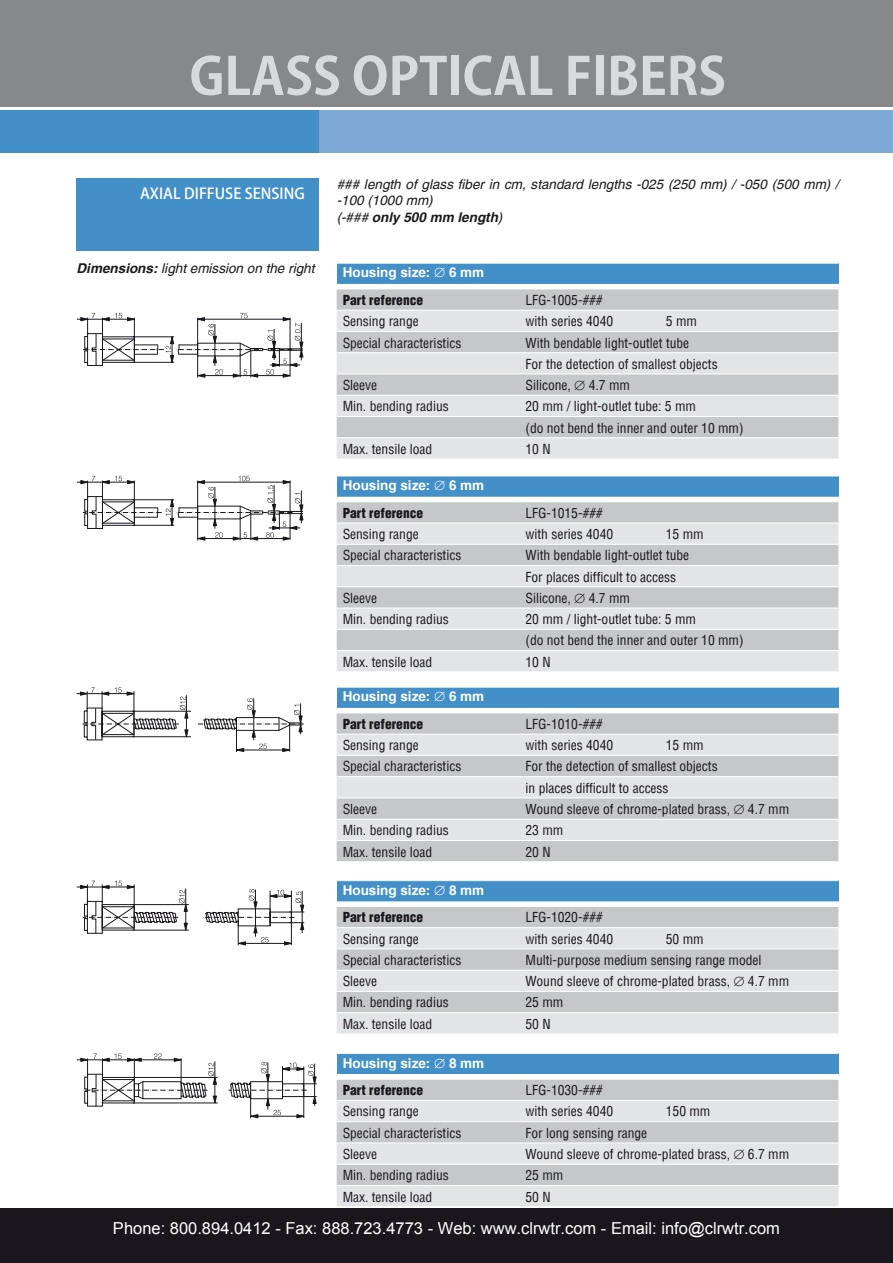
<style>
.page{position:relative;width:893px;height:1263px;background:#fff}
.page>*{position:absolute;margin:0;border:0;box-sizing:border-box;transform-origin:0 0}
.t1{font:700 51px "Koz Go Pro";color:#d9dadb}
.t2{font:16.5px "Arial";color:#fff}
.t3{font:500 15px "Koz Go Pro";color:#fff}
.t4{font:13.5px/21.3px "Switzerland Condensed";color:#1a171c}
.t5{font:italic 13.5px/16.5px "Switzerland";color:#1a171c}
.t6{font:700 13.5px "Switzerland";color:#fff}
.t7{font:13.5px "Switzerland Cond Black Plain";color:#1a171c}
.s1{font-weight:700}
</style>
<div class="page">
<div style="left:0;top:1208px;width:893px;height:55px;background:#1a171c"></div>
<div style="left:0;top:0;width:893px;height:106px;background:#87888a"></div>
<div style="left:0;top:111px;width:319px;height:42px;background:#438fc8"></div>
<div style="left:319px;top:111px;width:574px;height:42px;background:#7ea9d6"></div>
<div style="left:337px;top:263px;width:501px;height:21px;background:#438fc8"></div>
<div style="left:337px;top:290px;width:501px;height:20px;background:#c6c7c9"></div>
<svg style="left:337px;top:311px;width:501px;height:148px;background:#d7d8d9"></svg>
<hr style="left:337px;top:263px;width:501px;height:1px;background:#fff">
<hr style="left:337px;top:331px;width:501px;height:1px;background:#fff">
<hr style="left:337px;top:352px;width:501px;height:1px;background:#fff">
<hr style="left:337px;top:374px;width:501px;height:1px;background:#fff">
<hr style="left:337px;top:395px;width:501px;height:1px;background:#fff">
<hr style="left:337px;top:416px;width:501px;height:1px;background:#fff">
<hr style="left:337px;top:437px;width:501px;height:1px;background:#fff">
<div style="left:337px;top:476px;width:501px;height:21px;background:#438fc8"></div>
<svg style="left:337px;top:502px;width:501px;height:21px;background:#c7c8ca"></svg>
<svg style="left:337px;top:524px;width:501px;height:147px;background:#d6d7d9"></svg>
<hr style="left:337px;top:476px;width:501px;height:1px;background:#fff">
<hr style="left:337px;top:544px;width:501px;height:1px;background:#fff">
<hr style="left:337px;top:565px;width:501px;height:1px;background:#fff">
<hr style="left:337px;top:586px;width:501px;height:1px;background:#fff">
<hr style="left:337px;top:608px;width:501px;height:1px;background:#fff">
<hr style="left:337px;top:629px;width:501px;height:1px;background:#fff">
<hr style="left:337px;top:650px;width:501px;height:1px;background:#fff">
<div style="left:337px;top:687px;width:501px;height:21px;background:#438fc8"></div>
<div style="left:337px;top:713px;width:501px;height:148px;background:#c6c7c9"></div>
<svg style="left:337px;top:735px;width:501px;height:105px;background:#d7d8da"></svg>
<hr style="left:337px;top:687px;width:501px;height:1px;background:#fff">
<hr style="left:337px;top:734px;width:501px;height:1px;background:#fff">
<hr style="left:337px;top:755px;width:501px;height:1px;background:#fff">
<hr style="left:337px;top:776px;width:501px;height:1px;background:#fff">
<hr style="left:337px;top:797px;width:501px;height:1px;background:#fff">
<hr style="left:337px;top:819px;width:501px;height:1px;background:#fff">
<hr style="left:337px;top:840px;width:501px;height:1px;background:#fff">
<div style="left:337px;top:881px;width:501px;height:21px;background:#438fc8"></div>
<div style="left:337px;top:907px;width:501px;height:20px;background:#c6c7c9"></div>
<svg style="left:337px;top:928px;width:501px;height:105px;background:#d7d8da"></svg>
<hr style="left:337px;top:901px;width:507px;height:1px;background:#fff">
<hr style="left:337px;top:948px;width:501px;height:1px;background:#fff">
<hr style="left:337px;top:970px;width:501px;height:1px;background:#fff">
<hr style="left:337px;top:991px;width:501px;height:1px;background:#fff">
<hr style="left:337px;top:1012px;width:501px;height:1px;background:#fff">
<div style="left:337px;top:1053px;width:501px;height:22px;background:#438fc8"></div>
<div style="left:337px;top:1080px;width:501px;height:20px;background:#c6c7c9"></div>
<svg style="left:337px;top:1101px;width:501px;height:105px;background:#d7d8da"></svg>
<hr style="left:337px;top:1053px;width:501px;height:1px;background:#fff">
<hr style="left:337px;top:1074px;width:507px;height:1px;background:#fff">
<hr style="left:337px;top:1121px;width:501px;height:1px;background:#fff">
<hr style="left:337px;top:1142px;width:501px;height:1px;background:#fff">
<hr style="left:337px;top:1164px;width:501px;height:1px;background:#fff">
<hr style="left:337px;top:1185px;width:501px;height:1px;background:#fff">
<hr style="left:197px;top:318px;width:1px;height:60px;background:#1a171c">
<hr style="left:77px;top:319px;width:33px;height:1px;background:#1a171c">
<svg style="left:80px;top:313px;width:223px;height:64px"></svg>
<hr style="left:77px;top:482px;width:33px;height:1px;background:#1a171c">
<svg style="left:80px;top:476px;width:223px;height:64px"></svg>
<hr style="left:77px;top:693px;width:32px;height:1px;background:#1a171c">
<svg style="left:80px;top:687px;width:224px;height:65px"></svg>
<hr style="left:77px;top:887px;width:33px;height:1px;background:#1a171c">
<svg style="left:80px;top:881px;width:224px;height:64px"></svg>
<hr style="left:77px;top:1059px;width:33px;height:1px;background:#1a171c">
<svg style="left:80px;top:1053px;width:237px;height:65px"></svg>
<div style="left:77px;top:179px;width:242px;height:72px;background:#438fc8"></div>
<h1 class="t1" style="left:189px;top:43px;width:538px">GLASS OPTICAL FIBERS</h1>
<p class="t3" style="left:140px;top:184px;width:166px">AXIAL DIFFUSE SENSING</p>
<p class="t5" style="left:77px;top:260px;width:239px"><span class="s1">Dimensions:</span> light emission on the right</p>
<p class="t5" style="left:337px;top:175px;width:504px">### length of glass fiber in cm, standard lengths -025 (250 mm) / -050 (500 mm) / -100 (1000 mm)<br>(-### <span class="s1">only 500 mm length</span>)</p>
<p class="t6" style="left:343px;top:264px;width:143px">Housing size: ∅ 6 mm</p>
<p class="t7" style="left:343px;top:292px;width:82px">Part reference</p>
<p class="t4" style="left:525px;top:289px;width:79px">LFG-1005-###</p>
<p class="t4" style="left:343px;top:310px;width:78px">Sensing range</p>
<p class="t4" style="left:525px;top:310px;width:89px">with series 4040</p>
<p class="t4" style="left:666px;top:310px;width:33px">5 mm</p>
<p class="t4" style="left:343px;top:332px;width:120px">Special characteristics</p>
<p class="t4" style="left:525px;top:332px;width:194px">With bendable light-outlet tube<br>For the detection of smallest objects</p>
<p class="t4" style="left:343px;top:374px;width:36px">Sleeve</p>
<p class="t4" style="left:525px;top:374px;width:106px">Silicone, ∅ 4.7 mm</p>
<p class="t4" style="left:343px;top:395px;width:108px">Min. bending radius</p>
<p class="t4" style="left:525px;top:395px;width:220px">20 mm / light-outlet tube: 5 mm<br>(do not bend the inner and outer 10 mm)</p>
<p class="t4" style="left:343px;top:438px;width:91px">Max. tensile load</p>
<p class="t4" style="left:525px;top:438px;width:27px">10 N</p>
<p class="t6" style="left:343px;top:477px;width:143px">Housing size: ∅ 6 mm</p>
<p class="t7" style="left:343px;top:504px;width:82px">Part reference</p>
<p class="t4" style="left:525px;top:502px;width:79px">LFG-1015-###</p>
<p class="t4" style="left:343px;top:523px;width:78px">Sensing range</p>
<p class="t4" style="left:525px;top:523px;width:89px">with series 4040</p>
<p class="t4" style="left:666px;top:523px;width:39px">15 mm</p>
<p class="t4" style="left:343px;top:544px;width:120px">Special characteristics</p>
<p class="t4" style="left:525px;top:544px;width:165px">With bendable light-outlet tube<br>For places difficult to access</p>
<p class="t4" style="left:343px;top:587px;width:36px">Sleeve</p>
<p class="t4" style="left:525px;top:587px;width:106px">Silicone, ∅ 4.7 mm</p>
<p class="t4" style="left:343px;top:608px;width:108px">Min. bending radius</p>
<p class="t4" style="left:525px;top:608px;width:220px">20 mm / light-outlet tube: 5 mm<br>(do not bend the inner and outer 10 mm)</p>
<p class="t4" style="left:343px;top:651px;width:91px">Max. tensile load</p>
<p class="t4" style="left:525px;top:651px;width:27px">10 N</p>
<p class="t6" style="left:343px;top:688px;width:143px">Housing size: ∅ 6 mm</p>
<p class="t7" style="left:343px;top:715px;width:82px">Part reference</p>
<p class="t4" style="left:525px;top:713px;width:79px">LFG-1010-###</p>
<p class="t4" style="left:343px;top:734px;width:78px">Sensing range</p>
<p class="t4" style="left:525px;top:734px;width:89px">with series 4040</p>
<p class="t4" style="left:666px;top:734px;width:39px">15 mm</p>
<p class="t4" style="left:343px;top:756px;width:120px">Special characteristics</p>
<p class="t4" style="left:525px;top:756px;width:194px">For the detection of smallest objects in places difficult to access</p>
<p class="t4" style="left:343px;top:798px;width:36px">Sleeve</p>
<p class="t4" style="left:525px;top:798px;width:265px">Wound sleeve of chrome-plated brass, ∅ 4.7 mm</p>
<p class="t4" style="left:343px;top:819px;width:108px">Min. bending radius</p>
<p class="t4" style="left:525px;top:819px;width:39px">23 mm</p>
<p class="t4" style="left:343px;top:841px;width:91px">Max. tensile load</p>
<p class="t4" style="left:525px;top:841px;width:27px">20 N</p>
<p class="t6" style="left:343px;top:882px;width:143px">Housing size: ∅ 8 mm</p>
<p class="t7" style="left:343px;top:909px;width:82px">Part reference</p>
<p class="t4" style="left:525px;top:906px;width:79px">LFG-1020-###</p>
<p class="t4" style="left:343px;top:928px;width:78px">Sensing range</p>
<p class="t4" style="left:525px;top:928px;width:89px">with series 4040</p>
<p class="t4" style="left:666px;top:928px;width:39px">50 mm</p>
<p class="t4" style="left:343px;top:949px;width:120px">Special characteristics</p>
<p class="t4" style="left:525px;top:949px;width:238px">Multi-purpose medium sensing range model</p>
<p class="t4" style="left:343px;top:970px;width:36px">Sleeve</p>
<p class="t4" style="left:525px;top:970px;width:265px">Wound sleeve of chrome-plated brass, ∅ 4.7 mm</p>
<p class="t4" style="left:343px;top:992px;width:108px">Min. bending radius</p>
<p class="t4" style="left:525px;top:992px;width:39px">25 mm</p>
<p class="t4" style="left:343px;top:1013px;width:91px">Max. tensile load</p>
<p class="t4" style="left:525px;top:1013px;width:27px">50 N</p>
<p class="t6" style="left:343px;top:1055px;width:143px">Housing size: ∅ 8 mm</p>
<p class="t7" style="left:343px;top:1082px;width:82px">Part reference</p>
<p class="t4" style="left:525px;top:1079px;width:79px">LFG-1030-###</p>
<p class="t4" style="left:343px;top:1100px;width:78px">Sensing range</p>
<p class="t4" style="left:525px;top:1100px;width:89px">with series 4040</p>
<p class="t4" style="left:666px;top:1100px;width:46px">150 mm</p>
<p class="t4" style="left:343px;top:1122px;width:120px">Special characteristics</p>
<p class="t4" style="left:525px;top:1122px;width:123px">For long sensing range</p>
<p class="t4" style="left:343px;top:1143px;width:36px">Sleeve</p>
<p class="t4" style="left:525px;top:1143px;width:265px">Wound sleeve of chrome-plated brass, ∅ 6.7 mm</p>
<p class="t4" style="left:343px;top:1164px;width:108px">Min. bending radius</p>
<p class="t4" style="left:525px;top:1164px;width:39px">25 mm</p>
<p class="t4" style="left:343px;top:1186px;width:91px">Max. tensile load</p>
<p class="t4" style="left:525px;top:1186px;width:27px">50 N</p>
<p class="t2" style="left:113px;top:1218px;width:668px">Phone: 800.894.0412 - Fax: 888.723.4773 - Web: www.clrwtr.com - Email: info@clrwtr.com</p>
</div>
